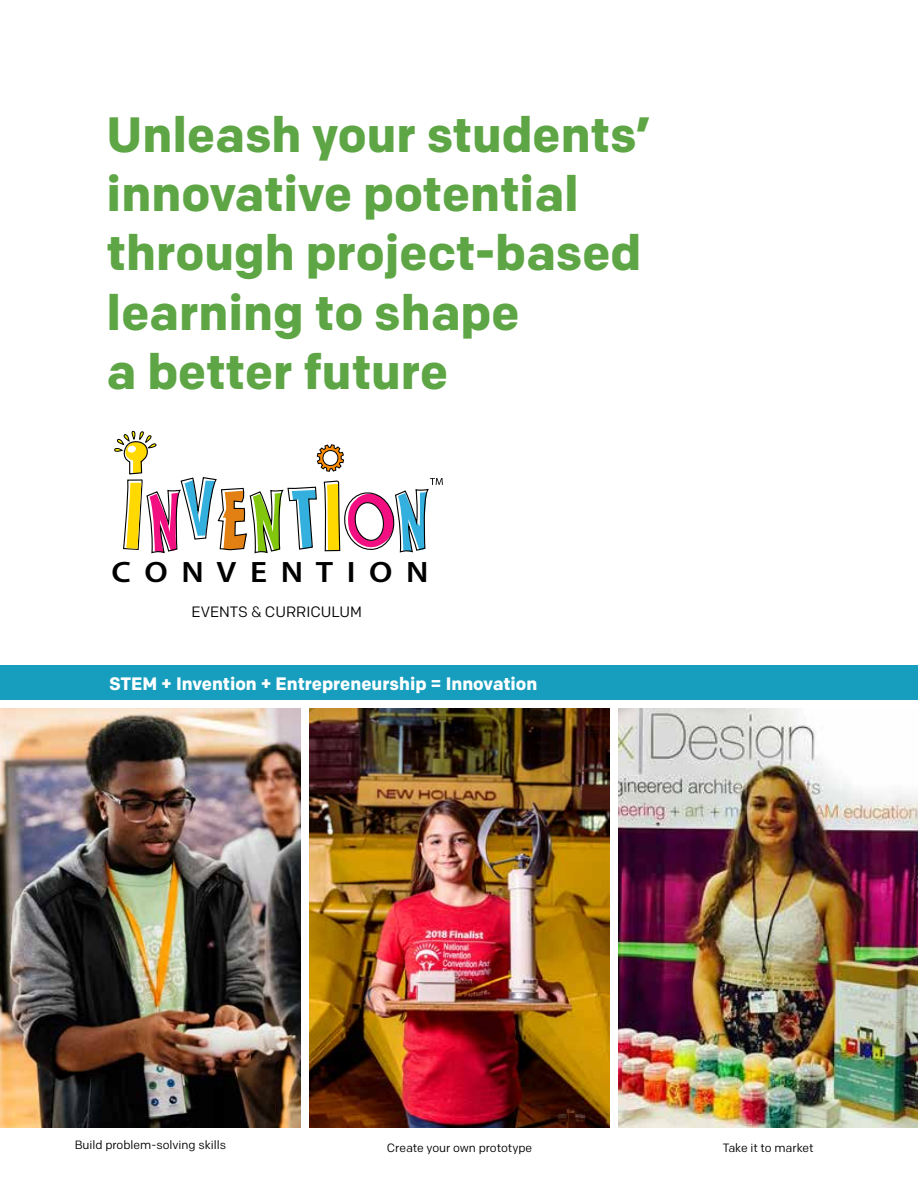
<style>
.page{position:relative;width:918px;height:1188px;background:#fff}
.page>*{position:absolute;margin:0;border:0;box-sizing:border-box;transform-origin:0 0}
.t1{font:700 49.5px/59.4px "Colfax";color:#5ea645}
.t2{font:600 29.55px "Myriad Pro";color:#000;scale:1.12 1}
.t3{font:700 18px "Colfax";color:#fff}
.t4{font:15px "Colfax";color:#000}
.t5{font:12px "Colfax";color:#000}
</style>
<div class="page">
<div style="left:0;top:666px;width:918px;height:34px;background:#179ebf"></div>
<svg style="left:114px;top:431px;width:329px;height:123px"></svg>
<img style="left:310px;top:709px;width:299px;height:418px">
<img style="left:619px;top:709px;width:299px;height:418px">
<img style="left:0;top:709px;width:301px;height:418px">
<p class="t1" style="left:107px;top:104px;width:545px">Unleash your students’ innovative potential through project-based learning to shape<br>a better future</p>
<p class="t2" style="left:111px;top:553px;width:285px">C O N V E N T I O N</p>
<p class="t4" style="left:192px;top:602px;width:172px">EVENTS &amp; CURRICULUM</p>
<p class="t3" style="left:109px;top:672px;width:430px">STEM + Invention + Entrepreneurship = Innovation</p>
<p class="t5" style="left:75px;top:1138px;width:153px">Build problem-solving skills</p>
<p class="t5" style="left:387px;top:1141px;width:147px">Create your own prototype</p>
<p class="t5" style="left:723px;top:1140px;width:92px">Take it to market</p>
</div>
